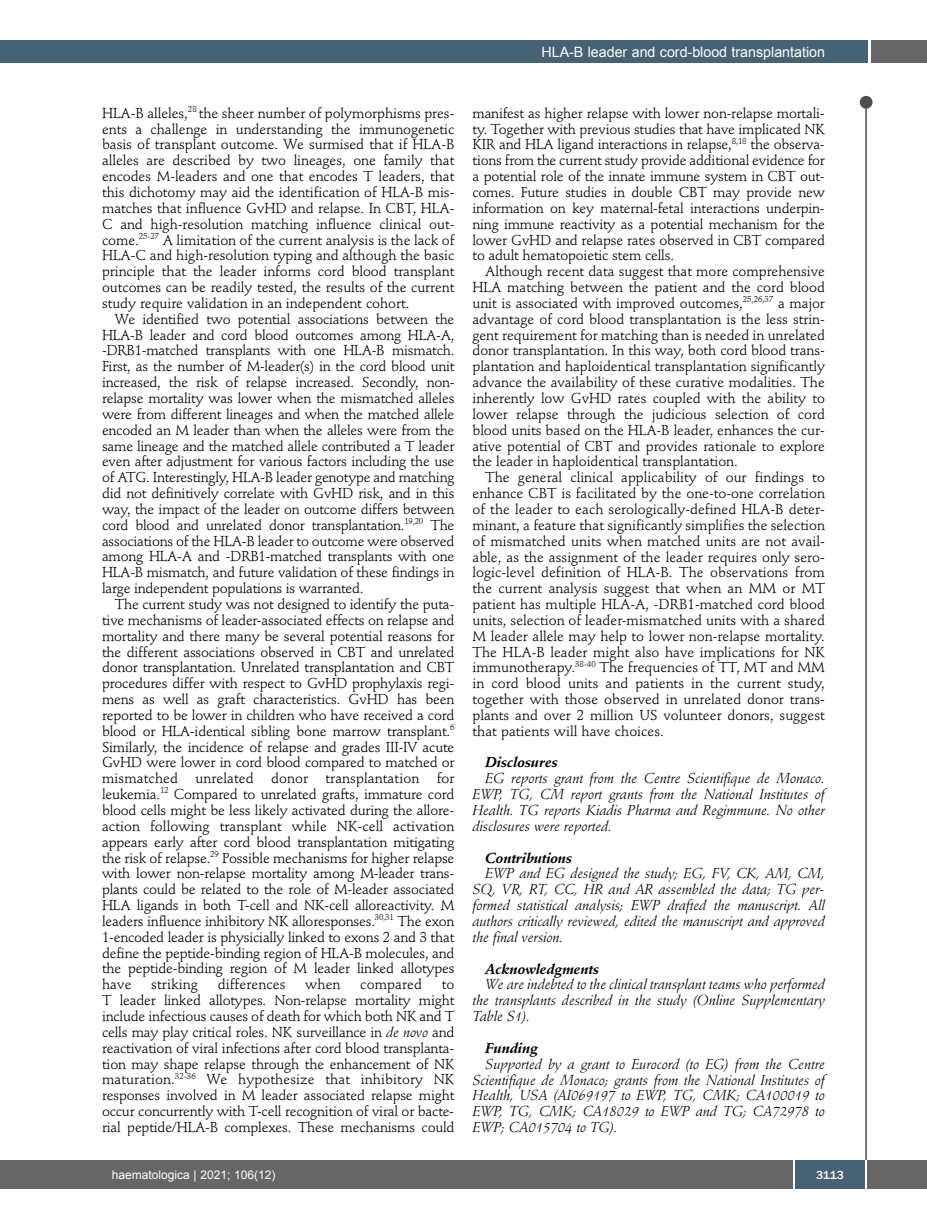
<style>
.page{position:relative;width:927px;height:1225px;background:#fff}
.page>*{position:absolute;margin:0;border:0;box-sizing:border-box;transform-origin:0 0}
.t1{font:14.25px/15.9px "Stempel Schneidler";letter-spacing:-.015em;color:#000;text-align:justify}
.t2{font:italic 14.25px/15.9px "Stempel Schneidler";letter-spacing:-.005em;color:#000;text-align:justify}
.t3{font:italic 700 14.25px "Stempel Schneidler";letter-spacing:-.005em;color:#000}
.t4{font:14.25px "Arial";color:#fff}
.t5{font:14.25px "Stempel Schneidler";letter-spacing:.005em;color:#000}
.t6{font:12px "Arial";color:#fff}
.t7{font:500 12px "Franklin Gothic";color:#fff}
.s1{font-style:italic}
</style>
<div class="page">
<div style="left:860px;top:96px;width:12px;height:13px;background:#4d4d4d;border-radius:50%"></div>
<hr style="left:865px;top:98px;width:2px;height:1062px;background:#4d4d4d">
<div style="left:871px;top:40px;width:56px;height:22px;background:#666"></div>
<div style="left:18px;top:40px;width:849px;height:22px;background:#466274"></div>
<div style="left:17px;top:1160px;width:910px;height:28px;background:#666"></div>
<div style="left:795px;top:1160px;width:70px;height:28px;background:#466274"></div>
<hr style="left:793px;top:1160px;width:2px;height:28px;background:#fff">
<hr style="left:865px;top:1160px;width:2px;height:28px;background:#fff">
<div style="left:0;top:40px;width:19px;height:22px;background:#466274"></div>
<div style="left:0;top:1160px;width:18px;height:28px;background:#666"></div>
<p class="t4" style="left:541px;top:44px;width:285px">HLA-B leader and cord-blood transplantation</p>
<p class="t1" style="left:102px;top:106px;width:354px">HLA-B alleles,<sup>28</sup> the sheer number of polymorphisms pres&shy;ents a challenge in understanding the immunogenetic basis of transplant outcome. We surmised that if HLA-B alleles are described by two lineages, one family that encodes M-leaders and one that encodes T leaders, that this dichotomy may aid the identification of HLA-B mis&shy;matches that influence GvHD and relapse. In CBT, HLA-C and high-resolution matching influence clinical out&shy;come.<sup>25-27</sup> A limitation of the current analysis is the lack of HLA-C and high-resolution typing and although the basic principle that the leader informs cord blood transplant outcomes can be readily tested, the results of the current study require validation in an independent cohort.</p>
<p class="t1" style="left:102px;top:312px;width:354px;text-indent:13px">We identified two potential associations between the HLA-B leader and cord blood outcomes among HLA-A, -DRB1-matched transplants with one HLA-B mismatch.<br>First, as the number of M-leader(s) in the cord blood unit increased, the risk of relapse increased. Secondly, non&shy;relapse mortality was lower when the mismatched alleles were from different lineages and when the matched allele encoded an M leader than when the alleles were from the same lineage and the matched allele contributed a T leader even after adjustment for various factors including the use of ATG. Interestingly, HLA-B leader genotype and matching did not definitively correlate with GvHD risk, and in this way, the impact of the leader on outcome differs between cord blood and unrelated donor transplantation.<sup>19,20</sup> The associations of the HLA-B leader to outcome were observed among HLA-A and -DRB1-matched transplants with one HLA-B mismatch, and future validation of these findings in large independent populations is warranted.</p>
<p class="t1" style="left:102px;top:597px;width:354px;text-indent:13px">The current study was not designed to identify the puta&shy;tive mechanisms of leader-associated effects on relapse and mortality and there many be several potential reasons for the different associations observed in CBT and unrelated donor transplantation. Unrelated transplantation and CBT procedures differ with respect to GvHD prophylaxis regi&shy;mens as well as graft characteristics. GvHD has been reported to be lower in children who have received a cord blood or HLA-identical sibling bone marrow transplant.<sup>6<br></sup>Similarly, the incidence of relapse and grades III-IV acute GvHD were lower in cord blood compared to matched or mismatched unrelated donor transplantation for leukemia.<sup>12</sup> Compared to unrelated grafts, immature cord blood cells might be less likely activated during the allore&shy;action following transplant while NK-cell activation appears early after cord blood transplantation mitigating the risk of relapse.<sup>29</sup> Possible mechanisms for higher relapse with lower non-relapse mortality among M-leader trans&shy;plants could be related to the role of M-leader associated HLA ligands in both T-cell and NK-cell alloreactivity. M leaders influence inhibitory NK alloresponses.<sup>30,31</sup> The exon 1-encoded leader is physicially linked to exons 2 and 3 that define the peptide-binding region of HLA-B molecules, and the peptide-binding region of M leader linked allotypes have</p>
<p class="t5" style="left:151px;top:978px;width:48px">striking</p>
<p class="t5" style="left:218px;top:978px;width:69px">differences</p>
<p class="t1" style="left:305px;top:978px;width:37px">when</p>
<p class="t5" style="left:360px;top:978px;width:63px">compared</p>
<p class="t1" style="left:102px;top:978px;width:354px;text-indent:340px">to T leader linked allotypes. Non-relapse mortality might include infectious causes of death for which both NK and T cells may play critical roles. NK surveillance in <span class="s1">de novo</span> and reactivation of viral infections after cord blood transplanta&shy;tion may shape relapse through the enhancement of NK maturation.<sup>32-36</sup> We hypothesize that inhibitory NK responses involved in M leader associated relapse might occur concurrently with T-cell recognition of viral or bacte&shy;rial peptide/HLA-B complexes. These mechanisms could</p>
<p class="t1" style="left:472px;top:106px;width:354px">manifest as higher relapse with lower non-relapse mortali&shy;ty. Together with previous studies that have implicated NK KIR and HLA ligand interactions in relapse,<sup>8,18</sup> the observa&shy;tions from the current study provide additional evidence for a potential role of the innate immune system in CBT out&shy;comes. Future studies in double CBT may provide new information on key maternal-fetal interactions underpin&shy;ning immune reactivity as a potential mechanism for the lower GvHD and relapse rates observed in CBT compared to adult hematopoietic stem cells.</p>
<p class="t1" style="left:472px;top:265px;width:354px;text-indent:13px">Although recent data suggest that more comprehensive HLA matching between the patient and the cord blood unit is associated with improved outcomes,<sup>25,26,37</sup> a major advantage of cord blood transplantation is the less strin&shy;gent requirement for matching than is needed in unrelated donor transplantation. In this way, both cord blood trans&shy;plantation and haploidentical transplantation significantly advance the availability of these curative modalities. The inherently low GvHD rates coupled with the ability to lower relapse through the judicious selection of cord blood units based on the HLA-B leader, enhances the cur&shy;ative potential of CBT and provides rationale to explore the leader in haploidentical transplantation.</p>
<p class="t1" style="left:472px;top:471px;width:354px;text-indent:13px">The general clinical applicability of our findings to enhance CBT is facilitated by the one-to-one correlation of the leader to each serologically-defined HLA-B deter&shy;minant, a feature that significantly simplifies the selection of mismatched units when matched units are not avail&shy;able, as the assignment of the leader requires only sero&shy;logic-level definition of HLA-B. The observations from the current analysis suggest that when an MM or MT patient has multiple HLA-A, -DRB1-matched cord blood units, selection of leader-mismatched units with a shared M leader allele may help to lower non-relapse mortality.<br>The HLA-B leader might also have implications for NK immunotherapy.<sup>38-40</sup> The frequencies of TT, MT and MM in cord blood units and patients in the current study, together with those observed in unrelated donor trans&shy;plants and over 2 million US volunteer donors, suggest that patients will have choices.</p>
<p class="t3" style="left:485px;top:756px;width:74px">Disclosures</p>
<p class="t2" style="left:472px;top:772px;width:354px;text-indent:13px">EG reports grant from the Centre Scientifique de Monaco.<br>EWP, TG, CM report grants from the National Institutes of Health. TG reports Kiadis Pharma and Regimmune. No other disclosures were reported.</p>
<p class="t3" style="left:485px;top:852px;width:89px">Contributions</p>
<p class="t2" style="left:472px;top:867px;width:354px;text-indent:13px">EWP and EG designed the study; EG, FV, CK, AM, CM, SQ, VR, RT, CC, HR and AR assembled the data; TG per&shy;formed statistical analysis; EWP drafted the manuscript. All authors critically reviewed, edited the manuscript and approved the final version.</p>
<p class="t3" style="left:485px;top:962px;width:116px">Acknowledgments</p>
<p class="t2" style="left:472px;top:978px;width:354px;text-indent:13px">We are indebted to the clinical transplant teams who performed the transplants described in the study (Online Supplementary Table S1).</p>
<p class="t3" style="left:485px;top:1042px;width:54px">Funding</p>
<p class="t2" style="left:472px;top:1057px;width:354px;text-indent:13px">Supported by a grant to Eurocord (to EG) from the Centre Scientifique de Monaco; grants from the National Institutes of Health, USA (AI069197 to EWP, TG, CMK; CA100019 to EWP, TG, CMK; CA18029 to EWP and TG; CA72978 to EWP; CA015704 to TG).</p>
<p class="t6" style="left:112px;top:1168px;width:165px">haematologica | 2021; 106(12)</p>
<p class="t7" style="left:816px;top:1167px;width:29px">3113</p>
</div>
